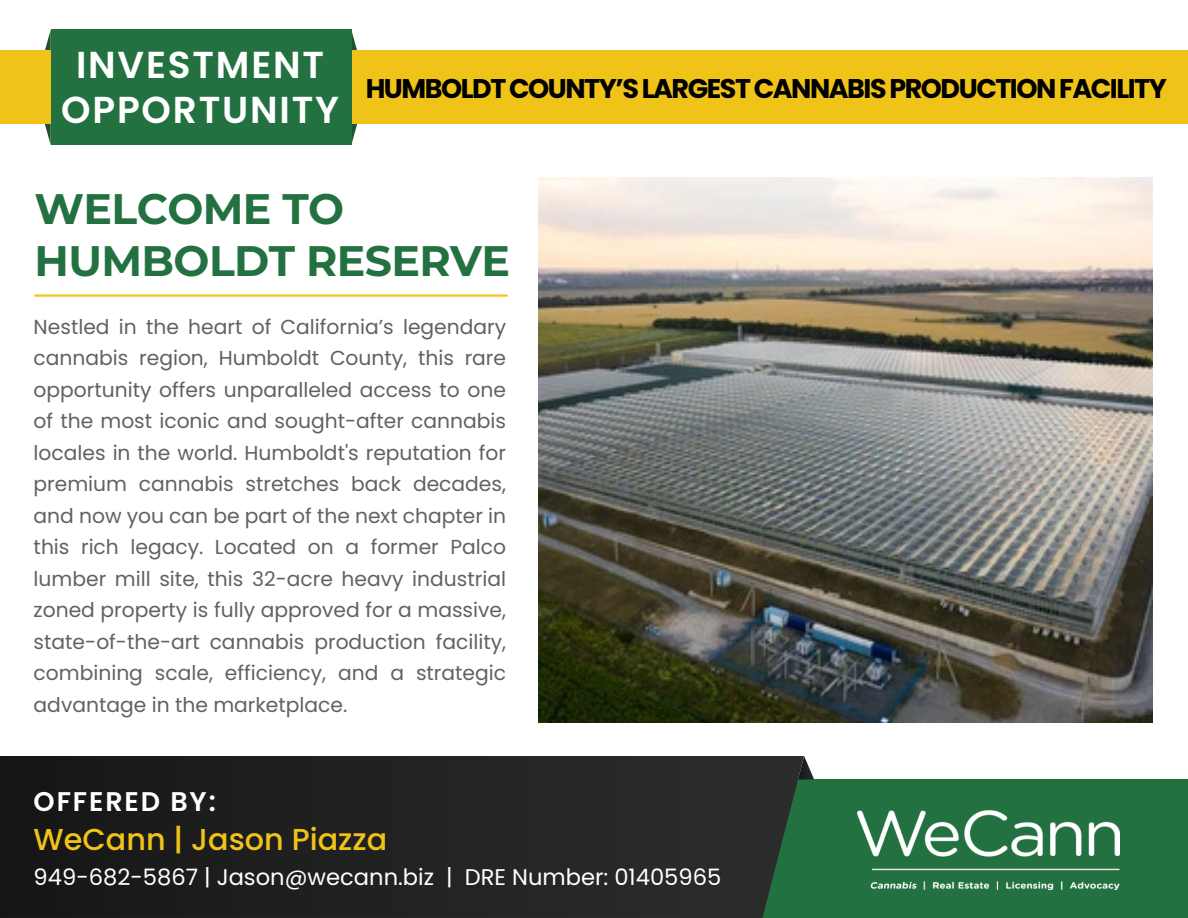
<style>
.page{position:relative;width:1188px;height:918px;background:#fff}
.page>*{position:absolute;margin:0;border:0;box-sizing:border-box;transform-origin:0 0}
.t1{font:700 42.6px/52.5px "Montserrat";letter-spacing:-.015em;color:#237141}
.t2{font:600 37.5px/45px "Poppins";letter-spacing:.05em;color:#fff;text-align:center}
.t3{font:500 30.3px "Poppins";color:#f0c319}
.t4{font:700 27px "Poppins";letter-spacing:-.055em;color:#000}
.t5{font:600 27px "Poppins";letter-spacing:.07em;color:#fff}
.t6{font:22.65px "Poppins";color:#fff}
.t7{font:20.25px/31.5px "Poppins";color:#606160;text-align:justify}
</style>
<div class="page">
<svg style="left:41px;top:30px;width:10px;height:21px"></svg>
<svg style="left:44px;top:124px;width:7px;height:21px"></svg>
<svg style="left:351px;top:29px;width:10px;height:22px"></svg>
<svg style="left:351px;top:124px;width:7px;height:21px"></svg>
<div style="left:0;top:51px;width:1188px;height:73px;background:#f0c319"></div>
<div style="left:51px;top:29px;width:300px;height:116px;background:#237141"></div>
<div style="left:683px;top:779px;width:505px;height:139px;background:#237141"></div>
<svg style="left:804px;top:756px;width:10px;height:23px"></svg>
<svg style="left:0;top:756px;width:804px;height:162px;background:#202321"></svg>
<img style="left:857px;top:811px;width:262px;height:79px">
<hr style="left:35px;top:294px;width:473px;height:3px;background:#f0c319">
<img style="left:539px;top:178px;width:614px;height:545px">
<h2 class="t2" style="left:61px;top:43px;width:279px">INVESTMENT<br>OPPORTUNITY</h2>
<h3 class="t4" style="left:366px;top:73px;width:803px">HUMBOLDT COUNTY’S LARGEST CANNABIS PRODUCTION FACILITY</h3>
<h1 class="t1" style="left:34px;top:180px;width:477px">WELCOME TO<br>HUMBOLDT RESERVE</h1>
<p class="t7" style="left:34px;top:311px;width:474px">Nestled in the heart of California’s legendary cannabis region, Humboldt County, this rare opportunity offers unparalleled access to one of the most iconic and sought-after cannabis locales in the world. Humboldt's reputation for premium cannabis stretches back decades, and now you can be part of the next chapter in this rich legacy. Located on a former Palco lumber mill site, this 32-acre heavy industrial zoned property is fully approved for a massive, state-of-the-art cannabis production facility, combining scale, efficiency, and a strategic advantage in the marketplace.</p>
<h3 class="t5" style="left:34px;top:786px;width:184px">OFFERED BY:</h3>
<h3 class="t3" style="left:34px;top:822px;width:355px">WeCann | Jason Piazza</h3>
<p class="t6" style="left:34px;top:864px;width:689px">949-682-5867 | Jason@wecann.biz | DRE Number: 01405965</p>
</div>
